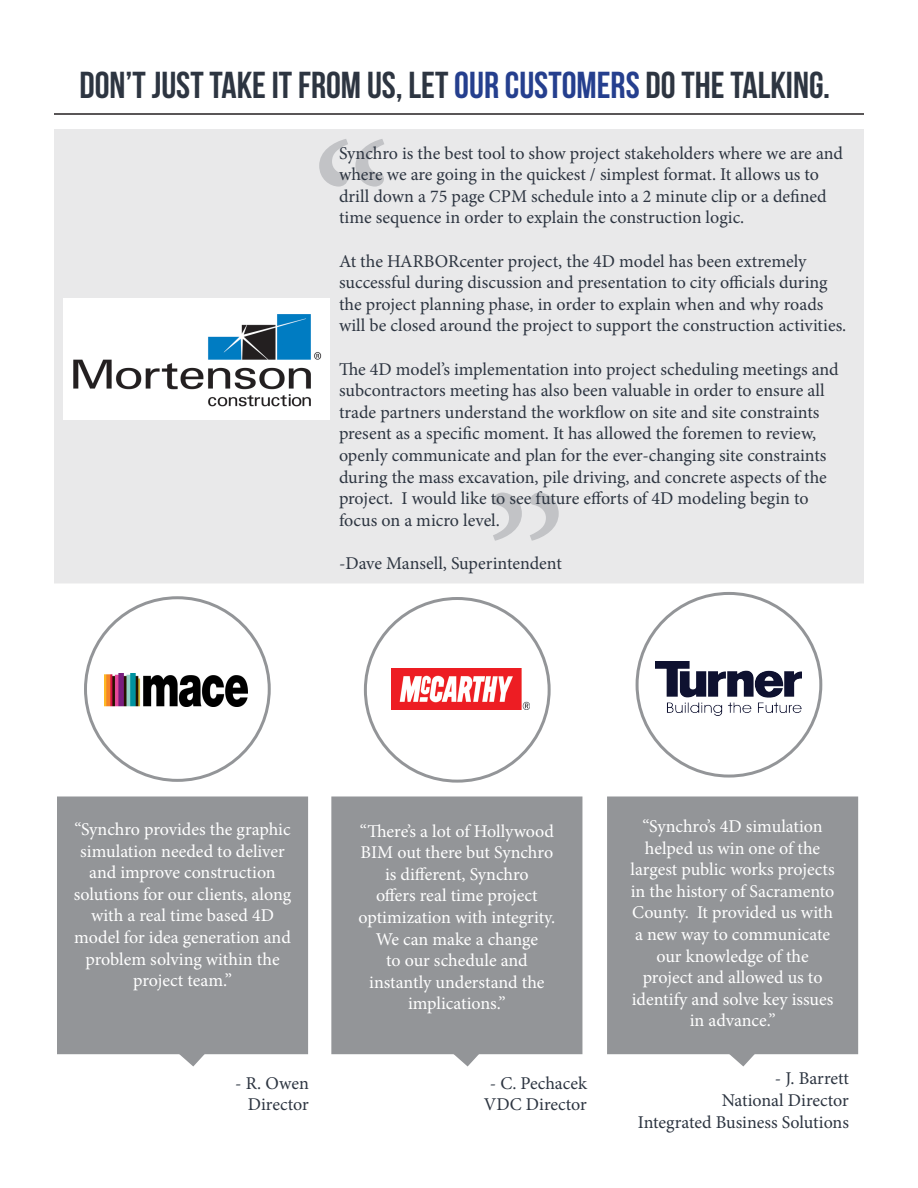
<style>
.page{position:relative;width:918px;height:1188px;background:#fff}
.page>*{position:absolute;margin:0;border:0;box-sizing:border-box;transform-origin:0 0}
.t1{font:207px "Minion Pro";color:#c2c3c6}
.t2{font:37.5px "Bebas Neue";color:#2d3541}
.t3{font:18px/21.6px "Minion Pro";color:#2d3541}
.t4{font:18px/21.6px "Minion Pro";letter-spacing:-.005em;color:#fff;text-align:center}
.s1{color:#253f8e}
</style>
<div class="page">
<div style="left:54px;top:129px;width:810px;height:455px;background:#e9e9ea;border:2px solid #c2c3c6"></div>
<svg style="left:173px;top:1054px;width:41px;height:13px"></svg>
<div style="left:58px;top:797px;width:249px;height:256px;background:#939598"></div>
<div style="left:57px;top:796px;width:251px;height:258px;border:2px solid #939598"></div>
<svg style="left:447px;top:1054px;width:41px;height:13px"></svg>
<div style="left:332px;top:797px;width:250px;height:256px;background:#939598"></div>
<div style="left:331px;top:796px;width:251px;height:258px;border:2px solid #939598"></div>
<svg style="left:723px;top:1054px;width:41px;height:13px"></svg>
<div style="left:608px;top:797px;width:249px;height:256px;background:#939598"></div>
<div style="left:607px;top:796px;width:251px;height:258px;border:2px solid #939598"></div>
<img style="left:391px;top:669px;width:139px;height:40px">
<hr style="left:54px;top:113px;width:810px;height:2px;background:#231f20">
<img style="left:63px;top:299px;width:266px;height:120px">
<img style="left:655px;top:661px;width:146px;height:55px">
<img style="left:104px;top:674px;width:144px;height:32px">
<p class="t2" style="left:80px;top:65px;width:752px">DON’T JUST TAKE IT FROM US, LET <span class="s1">OUR CUSTOMERS</span> DO THE TALKING.</p>
<p class="t1" style="left:310px;top:82px;width:84px">“</p>
<p class="t3" style="left:339px;top:142px;width:506px">Synchro is the best tool to show project stakeholders where we are and where we are going in the quickest / simplest format. It allows us to drill down a 75 page CPM schedule into a 2 minute clip or a defined time sequence in order to explain the construction logic.</p>
<p class="t3" style="left:339px;top:250px;width:509px">At the HARBORcenter project, the 4D model has been extremely successful during discussion and presentation to city officials during the project planning phase, in order to explain when and why roads will be closed around the project to support the construction activities.</p>
<p class="t3" style="left:339px;top:358px;width:501px">The 4D model’s implementation into project scheduling meetings and subcontractors meeting has also been valuable in order to ensure all trade partners understand the workflow on site and site constraints present as a specific moment. It has allowed the foremen to review, openly communicate and plan for the ever-changing site constraints during the mass excavation, pile driving, and concrete aspects of the project. I would like to see future efforts of 4D modeling begin to focus on a micro level.</p>
<p class="t3" style="left:339px;top:553px;width:224px">-Dave Mansell, Superintendent</p>
<p class="t1" style="left:484px;top:435px;width:85px">”</p>
<p class="t4" style="left:74px;top:819px;width:219px">“Synchro provides the graphic simulation needed to deliver and improve construction solutions for our clients, along with a real time based 4D model for idea generation and problem solving within the project team.”</p>
<p class="t4" style="left:359px;top:820px;width:198px">“There’s a lot of Hollywood<br>BIM out there but Synchro is different, Synchro<br>offers real time project optimization with integrity.<br>We can make a change<br>to our schedule and instantly understand the implications.”</p>
<p class="t4" style="left:631px;top:816px;width:206px">“Synchro’s 4D simulation helped us win one of the largest public works projects in the history of Sacramento<br>County. It provided us with a new way to communicate our knowledge of the project and allowed us to identify and solve key issues in advance.”</p>
<p class="t3" style="left:235px;top:1072px;width:75px">- R. Owen</p>
<p class="t3" style="left:248px;top:1094px;width:63px">Director</p>
<p class="t3" style="left:490px;top:1072px;width:99px">- C. Pechacek</p>
<p class="t3" style="left:484px;top:1094px;width:105px">VDC Director</p>
<p class="t3" style="left:775px;top:1068px;width:76px">- J. Barrett</p>
<p class="t3" style="left:722px;top:1089px;width:129px">National Director</p>
<p class="t3" style="left:638px;top:1111px;width:213px">Integrated Business Solutions</p>
</div>
